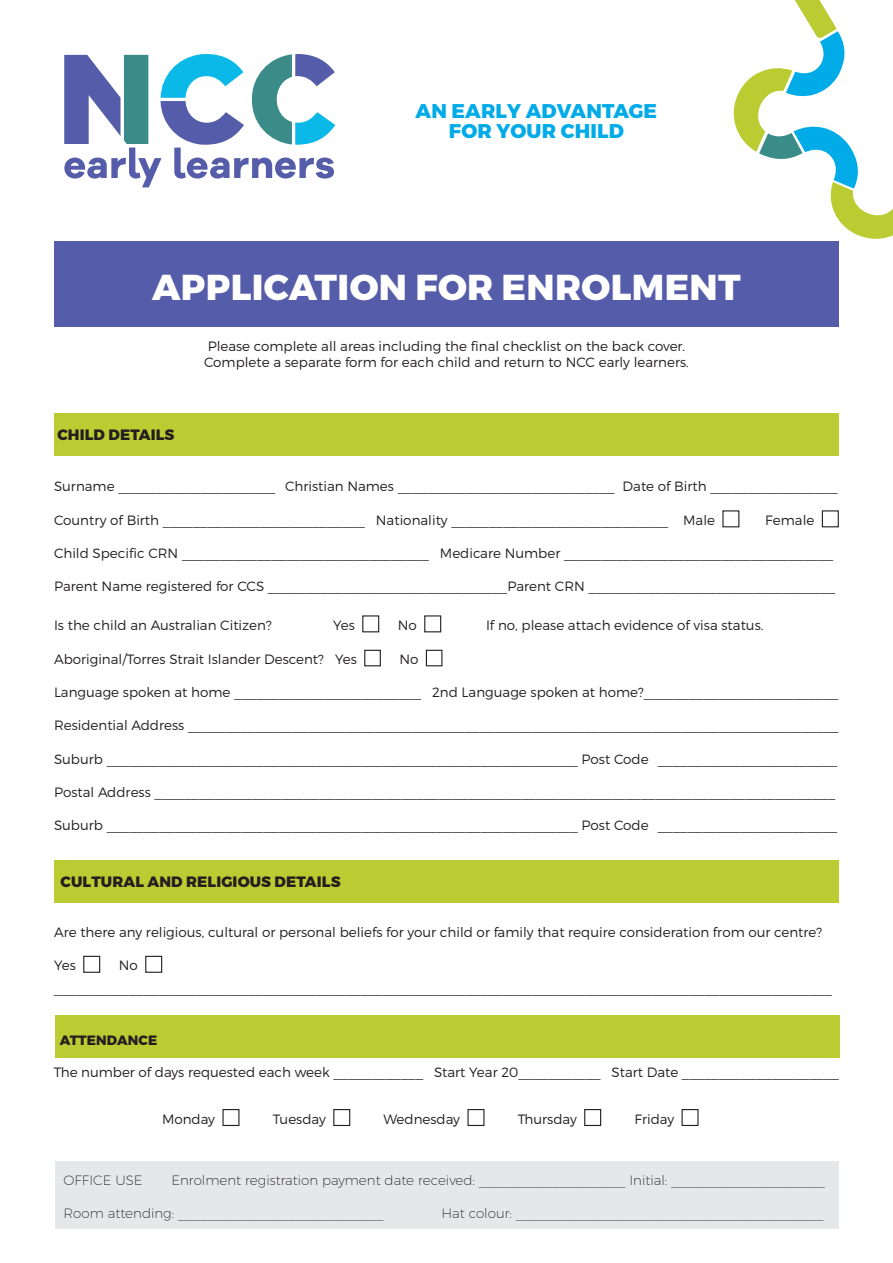
<style>
.page{position:relative;width:893px;height:1263px;background:#fff}
.page>*{position:absolute;margin:0;border:0;box-sizing:border-box;transform-origin:0 0}
.t1{font:800 36px "Montserrat";letter-spacing:.01em;color:#fff}
.t2{font:800 19.8px/19.8px "Montserrat";letter-spacing:.01em;color:#00abe7;text-align:center}
.t3{font:800 15px "Montserrat";letter-spacing:.01em;color:#231f20}
.t4{font:300 13.5px/16.2px "Montserrat";color:#231f20}
.t5{font:200 13.5px "Montserrat";color:#231f20}
.t6{font:800 13.5px "Montserrat";letter-spacing:.01em;color:#231f20}
.s1{color:#fff}
</style>
<div class="page">
<div style="left:55px;top:1015px;width:785px;height:43px;background:#bacc32"></div>
<div style="left:54px;top:860px;width:785px;height:43px;background:#bacc32"></div>
<div style="left:54px;top:413px;width:785px;height:43px;background:#bacc32"></div>
<div style="left:54px;top:241px;width:785px;height:85px;background:#555ca9"></div>
<div style="left:822px;top:510px;width:17px;height:17px;border:1px solid #231f20"></div>
<div style="left:362px;top:615px;width:17px;height:17px;border:1px solid #231f20"></div>
<div style="left:424px;top:615px;width:17px;height:17px;border:1px solid #231f20"></div>
<div style="left:364px;top:650px;width:17px;height:16px;border:1px solid #231f20"></div>
<div style="left:426px;top:650px;width:16px;height:16px;border:1px solid #231f20"></div>
<div style="left:83px;top:956px;width:17px;height:17px;border:1px solid #231f20"></div>
<div style="left:145px;top:956px;width:17px;height:17px;border:1px solid #231f20"></div>
<div style="left:222px;top:1109px;width:17px;height:17px;border:1px solid #231f20"></div>
<div style="left:333px;top:1109px;width:17px;height:17px;border:1px solid #231f20"></div>
<div style="left:467px;top:1109px;width:17px;height:17px;border:1px solid #231f20"></div>
<div style="left:584px;top:1109px;width:17px;height:17px;border:1px solid #231f20"></div>
<div style="left:682px;top:1109px;width:17px;height:17px;border:1px solid #231f20"></div>
<div style="left:55px;top:1161px;width:783px;height:68px;background:#e6e7e9"></div>
<svg style="left:64px;top:54px;width:271px;height:133px"></svg>
<svg style="left:733px;top:0;width:160px;height:239px"></svg>
<h2 class="t2" style="left:416px;top:102px;width:243px">AN EARLY ADVANTAGE<br>FOR YOUR CHILD</h2>
<h1 class="t1" style="left:152px;top:265px;width:590px">APPLICATION FOR ENROLMENT</h1>
<p class="t3" style="left:57px;top:426px;width:119px">CHILD DETAILS</p>
<p class="t4" style="left:204px;top:337px;width:486px">Please complete all areas including the final checklist on the back cover.<br>Complete a separate form for each child and return to NCC early learners.</p>
<p class="t4" style="left:54px;top:477px;width:785px">Surname _____________________ Christian Names _____________________________ Date of Birth _________________</p>
<p class="t4" style="left:54px;top:512px;width:662px">Country of Birth ___________________________ Nationality _____________________________ Male</p>
<p class="t4" style="left:765px;top:512px;width:51px">Female</p>
<p class="t4" style="left:54px;top:545px;width:781px">Child Specific CRN _________________________________ Medicare Number ____________________________________</p>
<p class="t4" style="left:54px;top:578px;width:783px"><span class="s1">Parent Name registered for CCS</span> ________________________________Parent CRN _________________________________</p>
<p class="t4" style="left:54px;top:617px;width:219px">Is the child an Australian Citizen?</p>
<p class="t4" style="left:333px;top:617px;width:23px">Yes</p>
<p class="t4" style="left:398px;top:617px;width:21px">No</p>
<p class="t4" style="left:486px;top:617px;width:279px">If no, please attach evidence of visa status.</p>
<p class="t4" style="left:54px;top:651px;width:304px">Aboriginal/Torres Strait Islander Descent? Yes</p>
<p class="t4" style="left:399px;top:651px;width:21px">No</p>
<p class="t4" style="left:54px;top:684px;width:786px">Language spoken at home _________________________ 2nd Language spoken at home?__________________________</p>
<p class="t4" style="left:54px;top:717px;width:786px">Residential Address _______________________________________________________________________________________</p>
<p class="t4" style="left:54px;top:750px;width:785px">Suburb _______________________________________________________________ Post Code ________________________</p>
<p class="t4" style="left:54px;top:784px;width:783px">Postal Address ___________________________________________________________________________________________</p>
<p class="t4" style="left:54px;top:817px;width:785px">Suburb _______________________________________________________________ Post Code ________________________</p>
<p class="t3" style="left:61px;top:873px;width:281px">CULTURAL AND RELIGIOUS DETAILS</p>
<p class="t4" style="left:54px;top:924px;width:770px">Are there any religious, cultural or personal beliefs for your child or family that require consideration from our centre?</p>
<p class="t4" style="left:54px;top:957px;width:23px">Yes</p>
<p class="t4" style="left:54px;top:954px;width:779px;line-height:22.5px;text-indent:65px">No ________________________________________________________________________________________________________</p>
<p class="t6" style="left:60px;top:1032px;width:99px">ATTENDANCE</p>
<p class="t4" style="left:54px;top:1064px;width:786px">The number of days requested each week ____________ Start Year 20___________ Start Date _____________________</p>
<p class="t4" style="left:162px;top:1110px;width:55px">Monday</p>
<p class="t4" style="left:273px;top:1110px;width:55px">Tuesday</p>
<p class="t4" style="left:384px;top:1110px;width:78px">Wednesday</p>
<p class="t4" style="left:518px;top:1110px;width:60px">Thursday</p>
<p class="t4" style="left:634px;top:1110px;width:41px">Friday</p>
<p class="t5" style="left:63px;top:1172px;width:81px">OFFICE USE</p>
<p class="t5" style="left:171px;top:1172px;width:655px">Enrolment registration payment date received: ____________________ Initial: _____________________</p>
<p class="t5" style="left:63px;top:1204px;width:321px">Room attending: ____________________________</p>
<p class="t5" style="left:441px;top:1204px;width:384px">Hat colour: __________________________________________</p>
</div>
